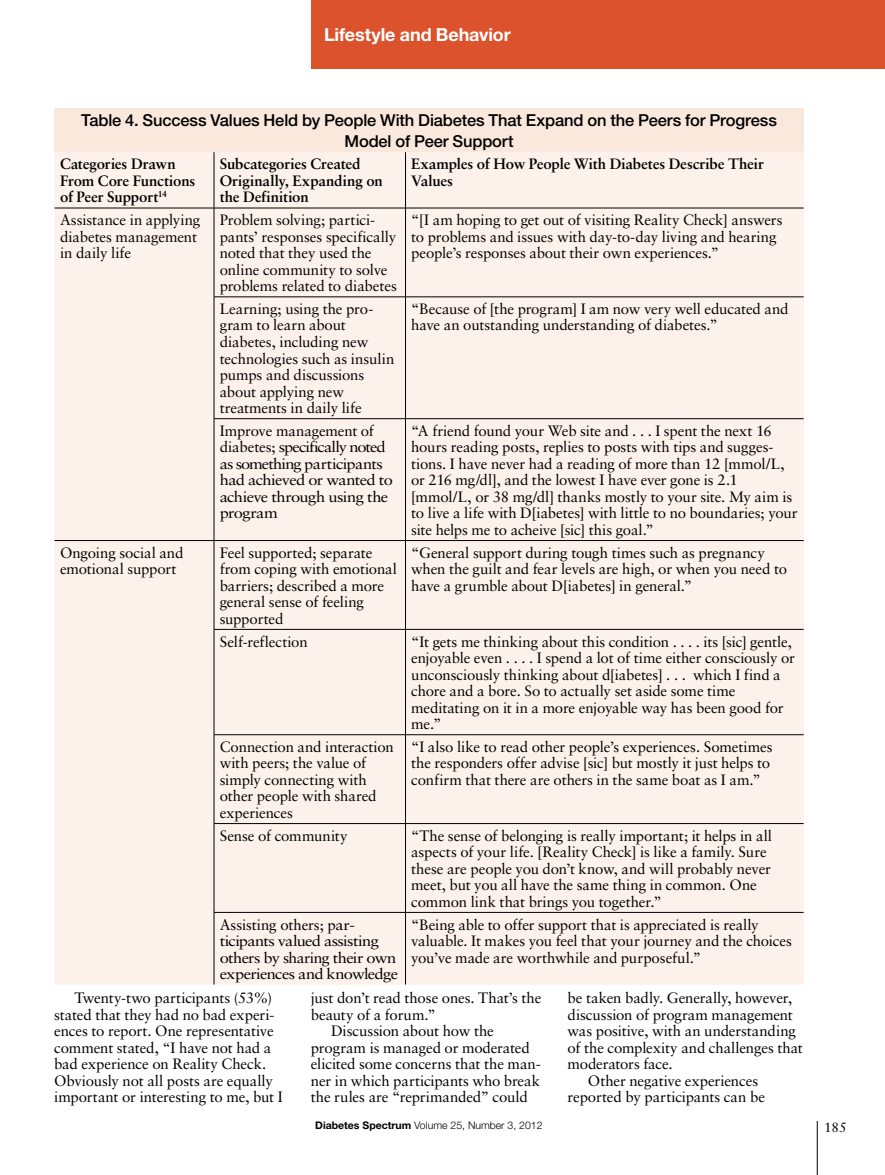
<style>
.page{position:relative;width:885px;height:1175px;background:#fff}
.page>*{position:absolute;margin:0;border:0;box-sizing:border-box;transform-origin:0 0}
.t1{font:700 18px "Helvetica Neue LT Std";letter-spacing:-.005em;color:#fff}
.t2{font:500 16.5px/21px "Helvetica Neue LT Std";letter-spacing:-.01em;color:#000;text-align:center}
.t3{font:15px/16.5px "Sabon LT Std";letter-spacing:-.01em;color:#000}
.t4{font:15px/16.5px "Sabon LT Std";letter-spacing:-.035em;color:#000}
.t5{font:700 15px/16.5px "Sabon LT Std";letter-spacing:-.005em;color:#000}
.t6{font:13.5px "Sabon LT Std";color:#000}
.t7{font:300 10.5px "Helvetica Neue LT Std";color:#000}
.s1{font-weight:700}
</style>
<div class="page">
<hr style="left:816px;top:1120px;width:1px;height:54px;background:#000">
<div style="left:310px;top:0;width:574px;height:68px;background:#db522c"></div>
<hr style="left:0;top:0;width:1px;height:68px;background:#db522c">
<div style="left:54px;top:108px;width:749px;height:44px;background:#fae8dd"></div>
<div style="left:54px;top:152px;width:749px;height:832px;background:#fdf2eb"></div>
<hr style="left:214px;top:152px;width:1px;height:56px;background:#000">
<hr style="left:405px;top:152px;width:1px;height:56px;background:#000">
<hr style="left:54px;top:208px;width:160px;height:1px;background:#000">
<hr style="left:214px;top:208px;width:191px;height:1px;background:#000">
<hr style="left:214px;top:208px;width:1px;height:89px;background:#000">
<hr style="left:405px;top:208px;width:398px;height:1px;background:#000">
<hr style="left:405px;top:208px;width:1px;height:89px;background:#000">
<hr style="left:214px;top:296px;width:191px;height:1px;background:#000">
<hr style="left:214px;top:297px;width:1px;height:121px;background:#000">
<hr style="left:405px;top:296px;width:398px;height:1px;background:#000">
<hr style="left:405px;top:297px;width:1px;height:121px;background:#000">
<hr style="left:214px;top:418px;width:191px;height:1px;background:#000">
<hr style="left:214px;top:419px;width:1px;height:121px;background:#000">
<hr style="left:405px;top:418px;width:398px;height:1px;background:#000">
<hr style="left:405px;top:419px;width:1px;height:121px;background:#000">
<hr style="left:54px;top:540px;width:160px;height:1px;background:#000">
<hr style="left:214px;top:540px;width:191px;height:1px;background:#000">
<hr style="left:214px;top:541px;width:1px;height:88px;background:#000">
<hr style="left:405px;top:540px;width:398px;height:1px;background:#000">
<hr style="left:405px;top:541px;width:1px;height:88px;background:#000">
<hr style="left:214px;top:629px;width:191px;height:1px;background:#000">
<hr style="left:214px;top:629px;width:1px;height:105px;background:#000">
<hr style="left:405px;top:629px;width:398px;height:1px;background:#000">
<hr style="left:405px;top:629px;width:1px;height:105px;background:#000">
<hr style="left:214px;top:734px;width:191px;height:1px;background:#000">
<hr style="left:214px;top:735px;width:1px;height:88px;background:#000">
<hr style="left:405px;top:734px;width:398px;height:1px;background:#000">
<hr style="left:405px;top:735px;width:1px;height:88px;background:#000">
<hr style="left:214px;top:823px;width:191px;height:1px;background:#000">
<hr style="left:214px;top:823px;width:1px;height:89px;background:#000">
<hr style="left:405px;top:823px;width:398px;height:1px;background:#000">
<hr style="left:405px;top:823px;width:1px;height:89px;background:#000">
<hr style="left:214px;top:912px;width:191px;height:1px;background:#000">
<hr style="left:214px;top:912px;width:1px;height:72px;background:#000">
<hr style="left:405px;top:912px;width:398px;height:1px;background:#000">
<hr style="left:405px;top:912px;width:1px;height:72px;background:#000">
<p class="t1" style="left:324px;top:23px;width:188px">Lifestyle and Behavior</p>
<p class="t2" style="left:81px;top:109px;width:697px">Table 4. Success Values Held by People With Diabetes That Expand on the Peers for Progress<br>Model of Peer Support</p>
<p class="t5" style="left:60px;top:155px;width:137px">Categories Drawn<br>From Core Functions of Peer Support<sup>14</sup></p>
<p class="t5" style="left:219px;top:155px;width:165px">Subcategories Created<br>Originally, Expanding on the Definition</p>
<p class="t5" style="left:411px;top:155px;width:354px">Examples of How People With Diabetes Describe Their<br>Values</p>
<p class="t3" style="left:60px;top:211px;width:142px">Assistance in applying diabetes management in daily life</p>
<p class="t3" style="left:219px;top:211px;width:179px">Problem solving; partici&shy;pants’ responses specifically noted that they used the online community to solve problems related to diabetes</p>
<p class="t3" style="left:411px;top:211px;width:373px">“[I am hoping to get out of visiting Reality Check] answers to problems and issues with day-to-day living and hearing people’s responses about their own experiences.”</p>
<p class="t3" style="left:219px;top:300px;width:176px">Learning; using the pro&shy;gram to learn about diabetes, including new technologies such as insulin pumps and discussions about applying new treatments in daily life</p>
<p class="t3" style="left:411px;top:300px;width:378px">“Because of [the program] I am now very well educated and have an outstanding understanding of diabetes.”</p>
<p class="t4" style="left:219px;top:422px;width:175px">Improve management of diabetes; specifically noted as something participants had achieved or wanted to achieve through using the program</p>
<p class="t3" style="left:411px;top:422px;width:388px">“A friend found your Web site and . . . I spent the next 16 hours reading posts, replies to posts with tips and sugges&shy;tions. I have never had a reading of more than 12 [mmol/L, or 216 mg/dl], and the lowest I have ever gone is 2.1 [mmol/L, or 38 mg/dl] thanks mostly to your site. My aim is to live a life with D[iabetes] with little to no boundaries; your site helps me to acheive [sic] this goal.”</p>
<p class="t3" style="left:60px;top:544px;width:125px">Ongoing social and emotional support</p>
<p class="t3" style="left:219px;top:544px;width:179px">Feel supported; separate from coping with emotional barriers; described a more general sense of feeling supported</p>
<p class="t3" style="left:411px;top:544px;width:377px">“General support during tough times such as pregnancy when the guilt and fear levels are high, or when you need to have a grumble about D[iabetes] in general.”</p>
<p class="t3" style="left:219px;top:633px;width:89px">Self-reflection</p>
<p class="t3" style="left:411px;top:633px;width:385px">“It gets me thinking about this condition . . . . its [sic] gentle, enjoyable even . . . . I spend a lot of time either consciously or unconsciously thinking about d[iabetes] . . . which I find a chore and a bore. So to actually set aside some time meditating on it in a more enjoyable way has been good for me.”</p>
<p class="t3" style="left:219px;top:738px;width:175px">Connection and interaction with peers; the value of simply connecting with other people with shared experiences</p>
<p class="t3" style="left:411px;top:738px;width:363px">“I also like to read other people’s experiences. Sometimes the responders offer advise [sic] but mostly it just helps to confirm that there are others in the same boat as I am.”</p>
<p class="t3" style="left:219px;top:827px;width:129px">Sense of community</p>
<p class="t3" style="left:411px;top:827px;width:362px">“The sense of belonging is really important; it helps in all aspects of your life. [Reality Check] is like a family. Sure these are people you don’t know, and will probably never meet, but you all have the same thing in common. One common link that brings you together.”</p>
<p class="t4" style="left:219px;top:916px;width:180px">Assisting others; par&shy;ticipants valued assisting others by sharing their own experiences and knowledge</p>
<p class="t3" style="left:411px;top:916px;width:382px">“Being able to offer support that is appreciated is really valuable. It makes you feel that your journey and the choices you’ve made are worthwhile and purposeful.”</p>
<p class="t3" style="left:54px;top:989px;width:230px;text-indent:20px">Twenty-two participants (53%) stated that they had no bad experi&shy;ences to report. One representative comment stated, “I have not had a bad experience on Reality Check.<br>Obviously not all posts are equally important or interesting to me, but I</p>
<p class="t3" style="left:311px;top:989px;width:232px">just don’t read those ones. That’s the</p>
<p class="t3" style="left:311px;top:1006px;width:126px">beauty of a forum.”</p>
<p class="t3" style="left:331px;top:1022px;width:164px">Discussion about how the</p>
<p class="t3" style="left:311px;top:1039px;width:220px">program is managed or moderated</p>
<p class="t3" style="left:311px;top:1055px;width:231px">elicited some concerns that the man-</p>
<p class="t3" style="left:311px;top:1072px;width:231px">ner in which participants who break</p>
<p class="t3" style="left:311px;top:1088px;width:218px">the rules are “reprimanded” could</p>
<p class="t3" style="left:567px;top:989px;width:226px">be taken badly. Generally, however,</p>
<p class="t3" style="left:567px;top:1006px;width:227px">discussion of program management</p>
<p class="t3" style="left:567px;top:1022px;width:230px">was positive, with an understanding</p>
<p class="t3" style="left:567px;top:1039px;width:237px">of the complexity and challenges that</p>
<p class="t3" style="left:567px;top:1055px;width:107px">moderators face.</p>
<p class="t3" style="left:587px;top:1072px;width:172px">Other negative experiences</p>
<p class="t3" style="left:567px;top:1088px;width:199px">reported by participants can be</p>
<p class="t7" style="left:315px;top:1119px;width:229px"><span class="s1">Diabetes Spectrum</span> Volume 25, Number 3, 2012</p>
<p class="t6" style="left:823px;top:1119px;width:24px">185</p>
</div>
